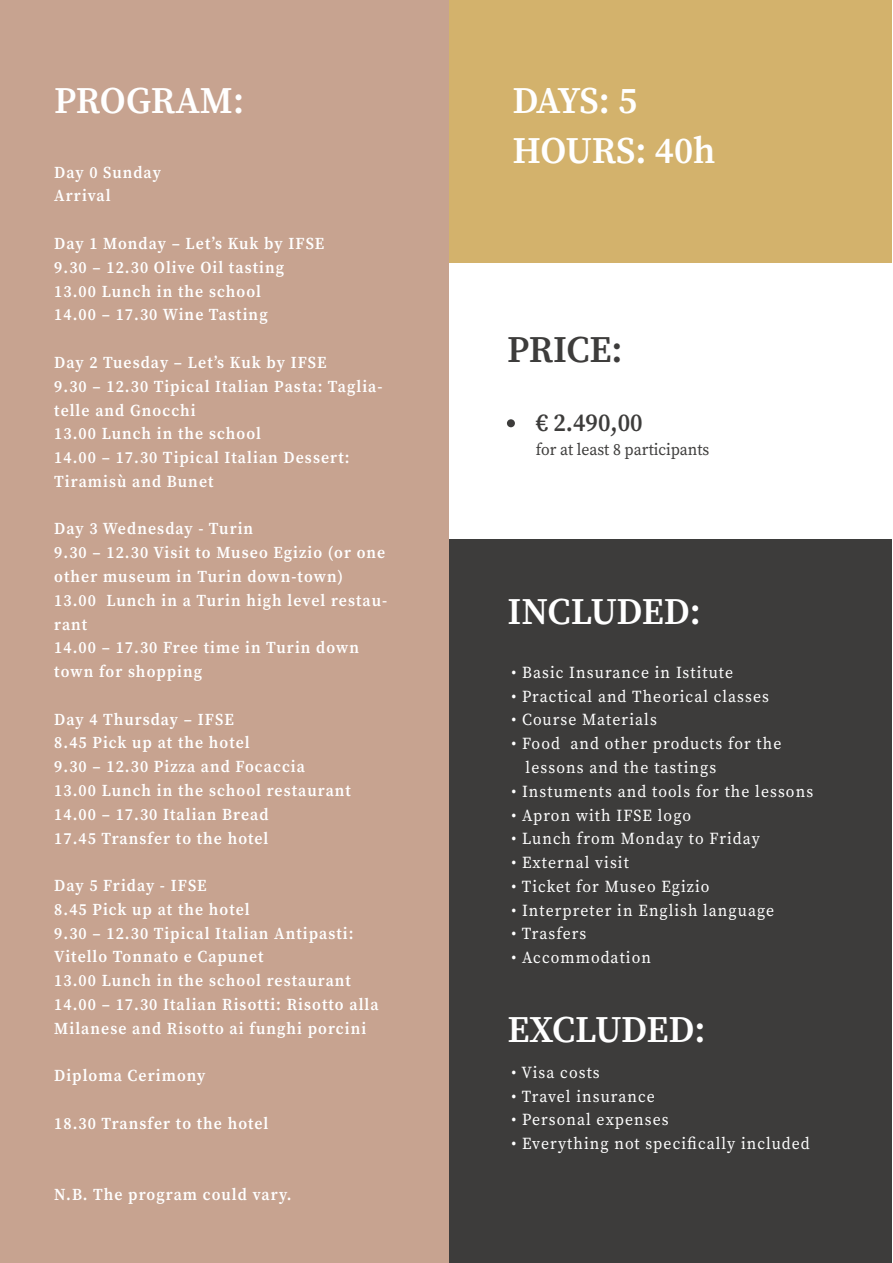
<style>
.page{position:relative;width:893px;height:1263px;background:#fff}
.page>*{position:absolute;margin:0;border:0;box-sizing:border-box;transform-origin:0 0}
.t1{font:600 37.5px/49.5px "Source Serif Pro";letter-spacing:-.02em;color:#fff}
.t2{font:600 37.5px "Source Serif Pro";letter-spacing:-.005em;color:#3d3c3b}
.t3{font:600 25.5px "Source Serif Pro";color:#3d3c3b;scale:.94 1}
.t4{font:600 16.8px/23.9px "Source Serif Pro";letter-spacing:.07em;color:#fff;scale:.94 1}
.t5{font:16.8px/23.9px "Source Serif Pro";letter-spacing:.07em;color:#fff;scale:.94 1}
.t6{font:16.8px "Source Serif Pro";color:#3d3c3b;scale:.94 1}
</style>
<div class="page">
<div style="left:437px;top:539px;width:455px;height:724px;background:#3d3c3b"></div>
<div style="left:437px;top:0;width:455px;height:262px;background:#d3b26c"></div>
<div style="left:0;top:0;width:449px;height:1263px;background:#c7a390"></div>
<div style="left:507px;top:419px;width:8px;height:8px;background:#3d3c3b;border-radius:50%"></div>
<h1 class="t1" style="left:54px;top:76px;width:191px">PROGRAM:</h1>
<p class="t4" style="left:54px;top:160px;width:115px">Day 0 Sunday<br>Arrival</p>
<p class="t4" style="left:54px;top:231px;width:289px">Day 1 Monday – Let’s Kuk by IFSE<br>9.30 – 12.30 Olive Oil tasting<br>13.00 Lunch in the school<br>14.00 – 17.30 Wine Tasting</p>
<p class="t4" style="left:54px;top:350px;width:351px">Day 2 Tuesday – Let’s Kuk by IFSE<br>9.30 – 12.30 Tipical Italian Pasta: Taglia&shy;telle and Gnocchi<br>13.00 Lunch in the school<br>14.00 – 17.30 Tipical Italian Dessert:<br>Tiramisù and Bunet</p>
<p class="t4" style="left:54px;top:517px;width:356px">Day 3 Wednesday - Turin<br>9.30 – 12.30 Visit to Museo Egizio (or one other museum in Turin down-town)<br>13.00 Lunch in a Turin high level restau&shy;rant<br>14.00 – 17.30 Free time in Turin down town for shopping</p>
<p class="t4" style="left:54px;top:707px;width:317px">Day 4 Thursday – IFSE<br>8.45 Pick up at the hotel<br>9.30 – 12.30 Pizza and Focaccia<br>13.00 Lunch in the school restaurant<br>14.00 – 17.30 Italian Bread<br>17.45 Transfer to the hotel</p>
<p class="t4" style="left:54px;top:873px;width:347px">Day 5 Friday - IFSE<br>8.45 Pick up at the hotel<br>9.30 – 12.30 Tipical Italian Antipasti:<br>Vitello Tonnato e Capunet<br>13.00 Lunch in the school restaurant<br>14.00 – 17.30 Italian Risotti: Risotto alla<br>Milanese and Risotto ai funghi porcini</p>
<p class="t4" style="left:54px;top:1064px;width:162px">Diploma Cerimony</p>
<p class="t4" style="left:54px;top:1111px;width:229px">18.30 Transfer to the hotel</p>
<p class="t4" style="left:54px;top:1182px;width:254px">N.B. The program could vary.</p>
<h1 class="t1" style="left:513px;top:76px;width:205px">DAYS: 5<br>HOURS: 40h</h1>
<h1 class="t2" style="left:507px;top:324px;width:117px">PRICE:</h1>
<h2 class="t3" style="left:536px;top:406px;width:115px">€ 2.490,00</h2>
<p class="t6" style="left:536px;top:438px;width:186px">for at least 8 participants</p>
<h1 class="t1" style="left:507px;top:586px;width:195px">INCLUDED:</h1>
<p class="t5" style="left:511px;top:660px;width:237px">• Basic Insurance in Istitute</p>
<p class="t5" style="left:511px;top:684px;width:276px">• Practical and Theorical classes</p>
<p class="t5" style="left:511px;top:708px;width:156px">• Course Materials</p>
<p class="t5" style="left:526px;top:732px;width:274px;text-indent:-14px">• Food and other products for the lessons and the tastings</p>
<p class="t5" style="left:511px;top:779px;width:322px">• Instuments and tools for the lessons</p>
<p class="t5" style="left:511px;top:803px;width:193px">• Apron with IFSE logo</p>
<p class="t5" style="left:511px;top:827px;width:266px">• Lunch from Monday to Friday</p>
<p class="t5" style="left:511px;top:850px;width:126px">• External visit</p>
<p class="t5" style="left:511px;top:874px;width:212px">• Ticket for Museo Egizio</p>
<p class="t5" style="left:511px;top:898px;width:281px">• Interpreter in English language</p>
<p class="t5" style="left:511px;top:922px;width:81px">• Trasfers</p>
<p class="t5" style="left:511px;top:946px;width:150px">• Accommodation</p>
<h1 class="t1" style="left:507px;top:1004px;width:199px">EXCLUDED:</h1>
<p class="t5" style="left:511px;top:1060px;width:95px">• Visa costs</p>
<p class="t5" style="left:511px;top:1084px;width:154px">• Travel insurance</p>
<p class="t5" style="left:511px;top:1108px;width:169px">• Personal expenses</p>
<p class="t5" style="left:511px;top:1132px;width:319px">• Everything not specifically included</p>
</div>
